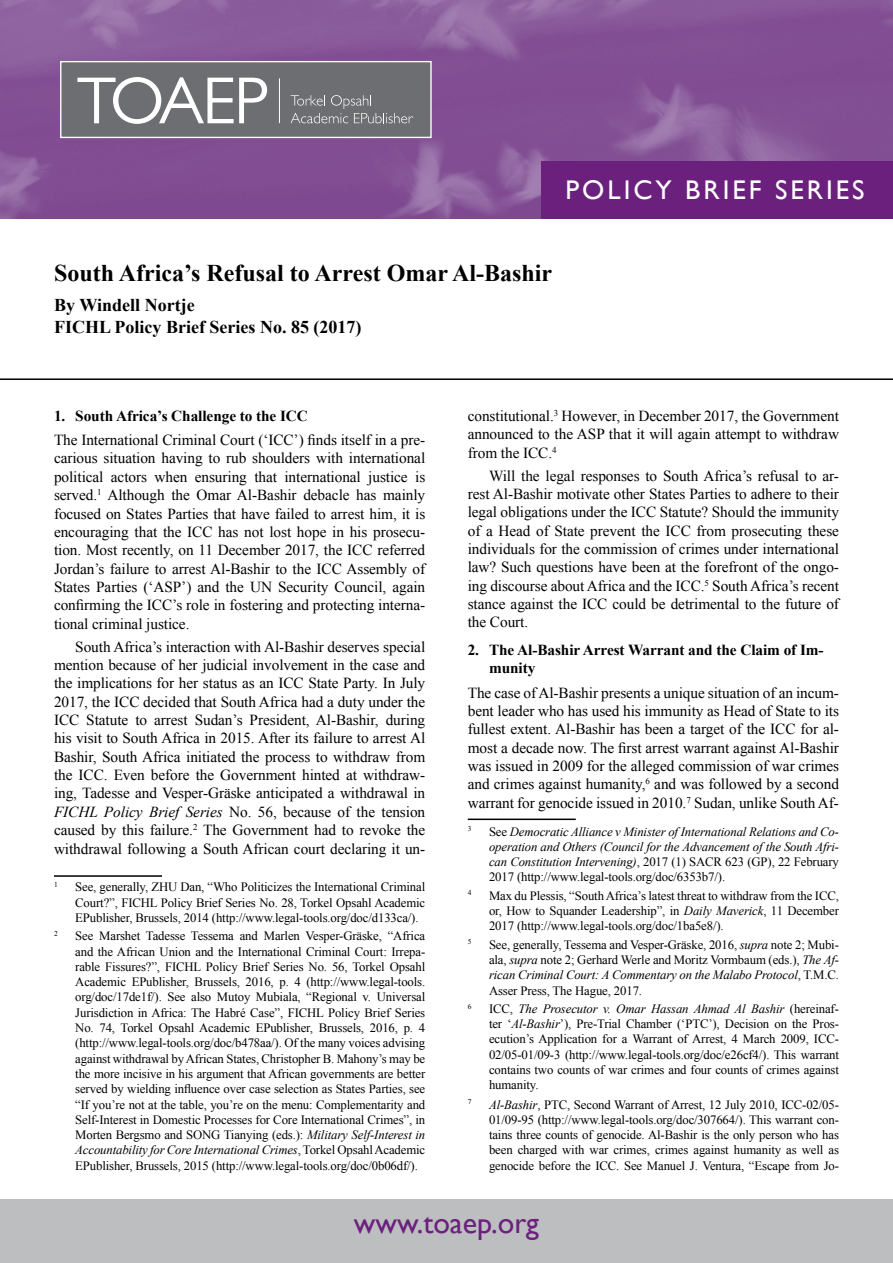
<style>
.page{position:relative;width:893px;height:1263px;background:#fff}
.page>*{position:absolute;margin:0;border:0;box-sizing:border-box;transform-origin:0 0}
.t1{font:30px "Gill Sans";color:#6c207e}
.t2{font:27px "Gill Sans";letter-spacing:.11em;color:#fff}
.t3{font:700 24px "Times New Roman";color:#000}
.t4{font:700 18px/21.6px "Times New Roman";color:#000}
.t5{font:15.3px/18.3px "Times New Roman";letter-spacing:-.005em;color:#000;text-align:justify}
.t6{font:700 15.3px/18.3px "Times New Roman";letter-spacing:-.005em;color:#000}
.t7{font:12.75px/15.3px "Times New Roman";letter-spacing:-.01em;color:#000;text-align:justify}
.t8{font:italic 12.75px/15.3px "Times New Roman";letter-spacing:-.01em;color:#000;text-align:justify}
.t9{font:7.5px "Times New Roman";color:#000}
.s1{font-style:italic}
.s2{font-style:normal}
</style>
<div class="page">
<img style="left:0;top:0;width:893px;height:218px">
<div style="left:541px;top:161px;width:352px;height:57px;background:#6c207e"></div>
<div style="left:0;top:1199px;width:893px;height:64px;background:#bcbec0"></div>
<svg style="left:62px;top:63px;width:368px;height:73px;background:#7d7e80"></svg>
<hr style="left:279px;top:78px;width:1px;height:45px;background:#fff">
<div style="left:60px;top:61px;width:372px;height:77px;border:1px solid #fff"></div>
<hr style="left:0;top:378px;width:893px;height:2px;background:#000">
<hr style="left:54px;top:875px;width:108px;height:2px;background:#000">
<hr style="left:468px;top:818px;width:108px;height:2px;background:#000">
<h2 class="t2" style="left:566px;top:174px;width:301px">POLICY BRIEF SERIES</h2>
<h3 class="t3" style="left:54px;top:256px;width:500px">South Africa’s Refusal to Arrest Omar Al-Bashir</h3>
<h3 class="t4" style="left:54px;top:294px;width:309px">By Windell Nortje<br>FICHL Policy Brief Series No. 85 (2017)</h3>
<p class="t6" style="left:54px;top:406px;width:255px">1. South Africa’s Challenge to the ICC</p>
<p class="t5" style="left:54px;top:431px;width:373px">The International Criminal Court (‘ICC’) finds itself in a pre&shy;carious situation having to rub shoulders with international political actors when ensuring that international justice is served.<sup>1</sup> Although the Omar Al-Bashir debacle has mainly focused on States Parties that have failed to arrest him, it is encouraging that the ICC has not lost hope in his prosecu&shy;tion. Most recently, on 11 December 2017, the ICC referred Jordan’s failure to arrest Al-Bashir to the ICC Assembly of States Parties (‘ASP’) and the UN Security Council, again confirming the ICC’s role in fostering and protecting interna&shy;tional criminal justice.</p>
<p class="t5" style="left:54px;top:637px;width:373px;text-indent:21px">South Africa’s interaction with Al-Bashir deserves special mention because of her judicial involvement in the case and the implications for her status as an ICC State Party. In July 2017, the ICC decided that South Africa had a duty under the ICC Statute to arrest Sudan’s President, Al-Bashir, during his visit to South Africa in 2015. After its failure to arrest Al Bashir, South Africa initiated the process to withdraw from the ICC. Even before the Government hinted at withdraw&shy;ing, Tadesse and Vesper-Gräske anticipated a withdrawal in <span class="s1">FICHL Policy Brief Series</span> No. 56, because of the tension caused by this failure.<sup>2</sup> The Government had to revoke the withdrawal following a South African court declaring it un-</p>
<p class="t9" style="left:54px;top:879px;width:5px">1</p>
<p class="t7" style="left:75px;top:879px;width:351px">See, generally, ZHU Dan, “Who Politicizes the International Criminal Court?”, FICHL Policy Brief Series No. 28, Torkel Opsahl Academic EPublisher, Brussels, 2014 (http://www.legal-tools.org/doc/d133ca/).</p>
<p class="t9" style="left:54px;top:928px;width:5px">2</p>
<p class="t7" style="left:75px;top:928px;width:351px">See Marshet Tadesse Tessema and Marlen Vesper-Gräske, “Africa and the African Union and the International Criminal Court: Irrepa&shy;rable Fissures?”, FICHL Policy Brief Series No. 56, Torkel Opsahl Academic EPublisher, Brussels, 2016, p. 4 (http://www.legal-tools. org/doc/17de1f/). See also Mutoy Mubiala, “Regional v. Universal Jurisdiction in Africa: The Habré Case”, FICHL Policy Brief Series No. 74, Torkel Opsahl Academic EPublisher, Brussels, 2016, p. 4 (http://www.legal-tools.org/doc/b478aa/). Of the many voices advising against withdrawal by African States, Christopher B. Mahony’s may be the more incisive in his argument that African governments are better served by wielding influence over case selection as States Parties, see “If you’re not at the table, you’re on the menu: Complementarity and Self-Interest in Domestic Processes for Core International Crimes”, in Morten Bergsmo and SONG Tianying (eds.): <span class="s1">Military Self-Interest in Accountability for Core International Crimes</span>, Torkel Opsahl Academic EPublisher, Brussels, 2015 (http://www.legal-tools.org/doc/0b06df/).</p>
<p class="t5" style="left:468px;top:406px;width:373px">constitutional.<sup>3</sup> However, in December 2017, the Government announced to the ASP that it will again attempt to withdraw from the ICC.<sup>4</sup></p>
<p class="t5" style="left:468px;top:466px;width:373px;text-indent:21px">Will the legal responses to South Africa’s refusal to ar&shy;rest Al-Bashir motivate other States Parties to adhere to their legal obligations under the ICC Statute? Should the immunity of a Head of State prevent the ICC from prosecuting these individuals for the commission of crimes under international law? Such questions have been at the forefront of the ongo&shy;ing discourse about Africa and the ICC.<sup>5</sup> South Africa’s recent stance against the ICC could be detrimental to the future of the Court.</p>
<p class="t6" style="left:489px;top:640px;width:336px;text-indent:-21px">2. The Al-Bashir Arrest Warrant and the Claim of Im&shy;munity</p>
<p class="t5" style="left:468px;top:683px;width:373px">The case of Al-Bashir presents a unique situation of an incum&shy;bent leader who has used his immunity as Head of State to its fullest extent. Al-Bashir has been a target of the ICC for al&shy;most a decade now. The first arrest warrant against Al-Bashir was issued in 2009 for the alleged commission of war crimes and crimes against humanity,<sup>6</sup> and was followed by a second warrant for genocide issued in 2010.<sup>7</sup> Sudan, unlike South Af-</p>
<p class="t9" style="left:468px;top:824px;width:5px">3</p>
<p class="t8" style="left:489px;top:823px;width:351px"><span class="s2">See</span> Democratic Alliance v Minister of International Relations and Co&shy;operation and Others (Council for the Advancement of the South Afri&shy;can Constitution Intervening)<span class="s2">, 2017 (1) SACR 623 (GP), 22 February 2017 (http://www.legal-tools.org/doc/6353b7/).</span></p>
<p class="t9" style="left:468px;top:888px;width:5px">4</p>
<p class="t7" style="left:489px;top:888px;width:351px">Max du Plessis, “South Africa’s latest threat to withdraw from the ICC, or, How to Squander Leadership”, in <span class="s1">Daily Maverick</span>, 11 December 2017 (http://www.legal-tools.org/doc/1ba5e8/).</p>
<p class="t9" style="left:468px;top:937px;width:5px">5</p>
<p class="t7" style="left:489px;top:936px;width:351px">See, generally, Tessema and Vesper-Gräske, 2016, <span class="s1">supra</span> note 2; Mubi&shy;ala, <span class="s1">supra</span> note 2; Gerhard Werle and Moritz Vormbaum (eds.), <span class="s1">The Af&shy;rican Criminal Court: A Commentary on the Malabo Protocol</span>, T.M.C.<br>Asser Press, The Hague, 2017.</p>
<p class="t9" style="left:468px;top:1001px;width:5px">6</p>
<p class="t7" style="left:489px;top:1001px;width:351px">ICC, <span class="s1">The Prosecutor v. Omar Hassan Ahmad Al Bashir</span> (hereinaf&shy;ter ‘<span class="s1">Al-Bashir</span>’), Pre-Trial Chamber (‘PTC’), Decision on the Pros&shy;ecution’s Application for a Warrant of Arrest, 4 March 2009, ICC-02/05-01/09-3 (http://www.legal-tools.org/doc/e26cf4/). This warrant contains two counts of war crimes and four counts of crimes against humanity.</p>
<p class="t9" style="left:468px;top:1097px;width:5px">7</p>
<p class="t7" style="left:489px;top:1096px;width:351px"><span class="s1">Al-Bashir</span>, PTC, Second Warrant of Arrest, 12 July 2010, ICC-02/05- 01/09-95 (http://www.legal-tools.org/doc/307664/). This warrant con&shy;tains three counts of genocide. Al-Bashir is the only person who has been charged with war crimes, crimes against humanity as well as genocide before the ICC. See Manuel J. Ventura, “Escape from Jo-</p>
<h1 class="t1" style="left:354px;top:1205px;width:187px">www.toaep.org</h1>
</div>
